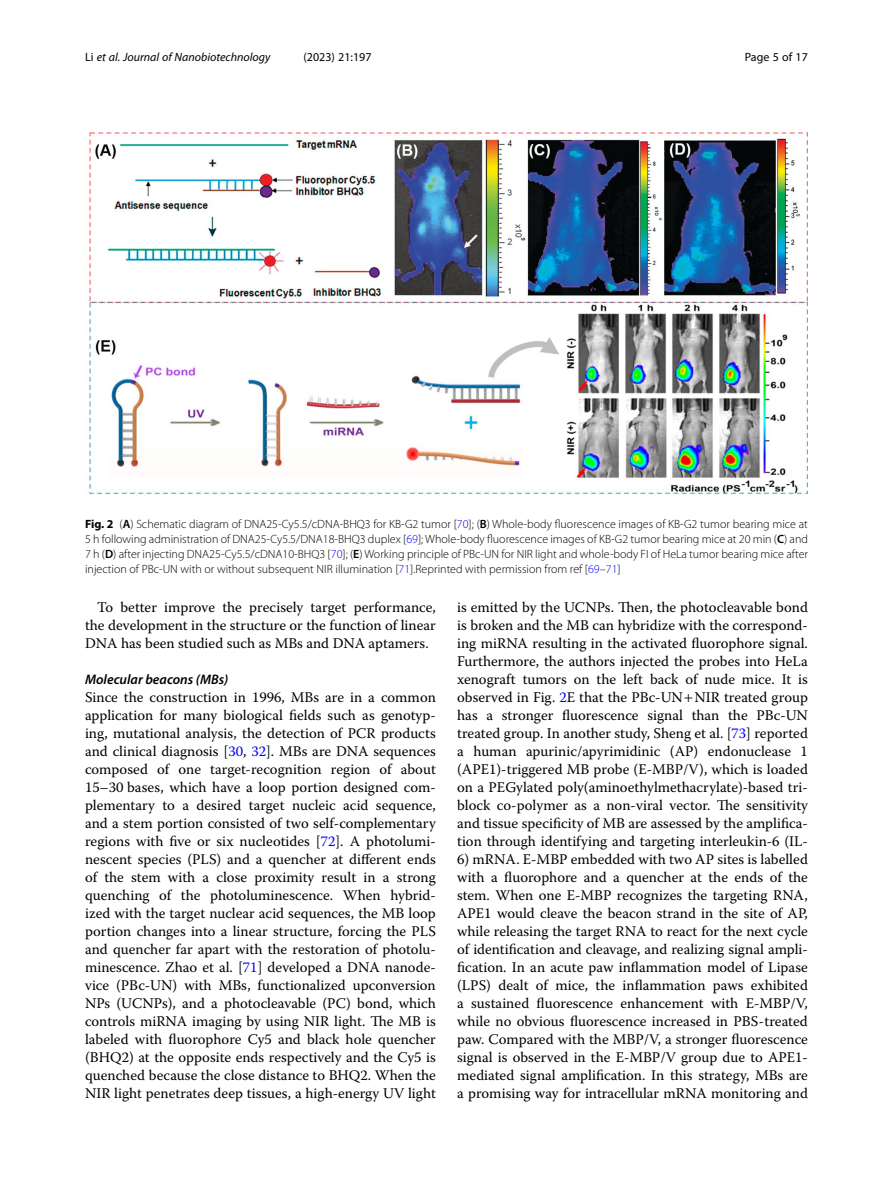
<style>
.page{position:relative;width:893px;height:1191px;background:#fff}
.page>*{position:absolute;margin:0;border:0;box-sizing:border-box;transform-origin:0 0}
.Body_Text{font:14.7px/18px "Warnock Pro";color:#000;text-align:justify}
.Body_Text_Indent{font:14.7px/18px "Warnock Pro";color:#000;text-align:justify}
.Head_3{font:italic 600 13.8px "Myriad Pro";color:#000}
.Figure_Caption{font:300 12px/15px "Myriad Pro";color:#000;text-align:justify}
.t1{font:italic 12px "Myriad Pro";color:#000}
.t2{font:12px "Myriad Pro";color:#000}
.s1{font-style:normal}
.s2{font-weight:700}
.s3{font-weight:600}
.s4{color:#00f}
</style>
<div class="page">
<img style="left:88px;top:132px;width:720px;height:363px">
<p class="t1" style="left:85px;top:50px;width:187px"><span class="s1">Li</span> et al. Journal of Nanobiotechnology</p>
<p class="t2" style="left:303px;top:50px;width:70px">(2023) 21:197</p>
<p class="t2" style="left:745px;top:50px;width:65px">Page 5 of 17</p>
<p class="Figure_Caption" style="left:85px;top:516px;width:724px"><span class="s2">Fig. 2</span> (<span class="s3">A</span>) Schematic diagram of DNA25-Cy5.5/cDNA-BHQ3 for KB-G2 tumor [<span class="s4">70</span>]; (<span class="s3">B</span>) Whole-body fluorescence images of KB-G2 tumor bearing mice at 5 h following administration of DNA25-Cy5.5/DNA18-BHQ3 duplex [<span class="s4">69</span>]; Whole-body fluorescence images of KB-G2 tumor bearing mice at 20 min (<span class="s3">C</span>) and 7 h (<span class="s3">D</span>) after injecting DNA25-Cy5.5/cDNA10-BHQ3 [<span class="s4">70</span>]; (<span class="s3">E</span>) Working principle of PBc-UN for NIR light and whole-body FI of HeLa tumor bearing mice after injection of PBc-UN with or without subsequent NIR illumination [<span class="s4">71</span>].Reprinted with permission from ref [<span class="s4">69</span>–<span class="s4">71</span>]</p>
<p class="Body_Text_Indent" style="left:85px;top:598px;width:352px;text-indent:12px">To better improve the precisely target performance, the development in the structure or the function of linear DNA has been studied such as MBs and DNA aptamers.</p>
<p class="Head_3" style="left:85px;top:671px;width:145px">Molecular beacons (MBs)</p>
<p class="Body_Text" style="left:85px;top:688px;width:352px">Since the construction in 1996, MBs are in a common application for many biological fields such as genotyp&shy;ing, mutational analysis, the detection of PCR products and clinical diagnosis [<span class="s4">30</span>, <span class="s4">32</span>]. MBs are DNA sequences composed of one target-recognition region of about 15–30 bases, which have a loop portion designed com&shy;plementary to a desired target nucleic acid sequence, and a stem portion consisted of two self-complementary regions with five or six nucleotides [<span class="s4">72</span>]. A photolumi&shy;nescent species (PLS) and a quencher at different ends of the stem with a close proximity result in a strong quenching of the photoluminescence. When hybrid&shy;ized with the target nuclear acid sequences, the MB loop portion changes into a linear structure, forcing the PLS and quencher far apart with the restoration of photolu&shy;minescence. Zhao et al. [<span class="s4">71</span>] developed a DNA nanode&shy;vice (PBc-UN) with MBs, functionalized upconversion NPs (UCNPs), and a photocleavable (PC) bond, which controls miRNA imaging by using NIR light. The MB is labeled with fluorophore Cy5 and black hole quencher (BHQ2) at the opposite ends respectively and the Cy5 is quenched because the close distance to BHQ2. When the NIR light penetrates deep tissues, a high-energy UV light</p>
<p class="Body_Text" style="left:457px;top:598px;width:352px">is emitted by the UCNPs. Then, the photocleavable bond is broken and the MB can hybridize with the correspond&shy;ing miRNA resulting in the activated fluorophore signal.<br>Furthermore, the authors injected the probes into HeLa xenograft tumors on the left back of nude mice. It is observed in Fig. <span class="s4">2</span>E that the PBc-UN NIR treated group has a stronger fluorescence signal than the PBc-UN treated group. In another study, Sheng et al. [<span class="s4">73</span>] reported a human apurinic/apyrimidinic (AP) endonuclease 1 (APE1)-triggered MB probe (E-MBP/V), which is loaded on a PEGylated poly(aminoethylmethacrylate)-based tri&shy;block co-polymer as a non-viral vector. The sensitivity and tissue specificity of MB are assessed by the amplifica&shy;tion through identifying and targeting interleukin-6 (IL-</p>
<p class="Body_Text" style="left:457px;top:850px;width:352px">6) mRNA. E-MBP embedded with two AP sites is labelled with a fluorophore and a quencher at the ends of the stem. When one E-MBP recognizes the targeting RNA, APE1 would cleave the beacon strand in the site of AP, while releasing the target RNA to react for the next cycle of identification and cleavage, and realizing signal ampli&shy;fication. In an acute paw inflammation model of Lipase (LPS) dealt of mice, the inflammation paws exhibited a sustained fluorescence enhancement with E-MBP/V, while no obvious fluorescence increased in PBS-treated paw. Compared with the MBP/V, a stronger fluorescence signal is observed in the E-MBP/V group due to APE1- mediated signal amplification. In this strategy, MBs are a promising way for intracellular mRNA monitoring and</p>
</div>
